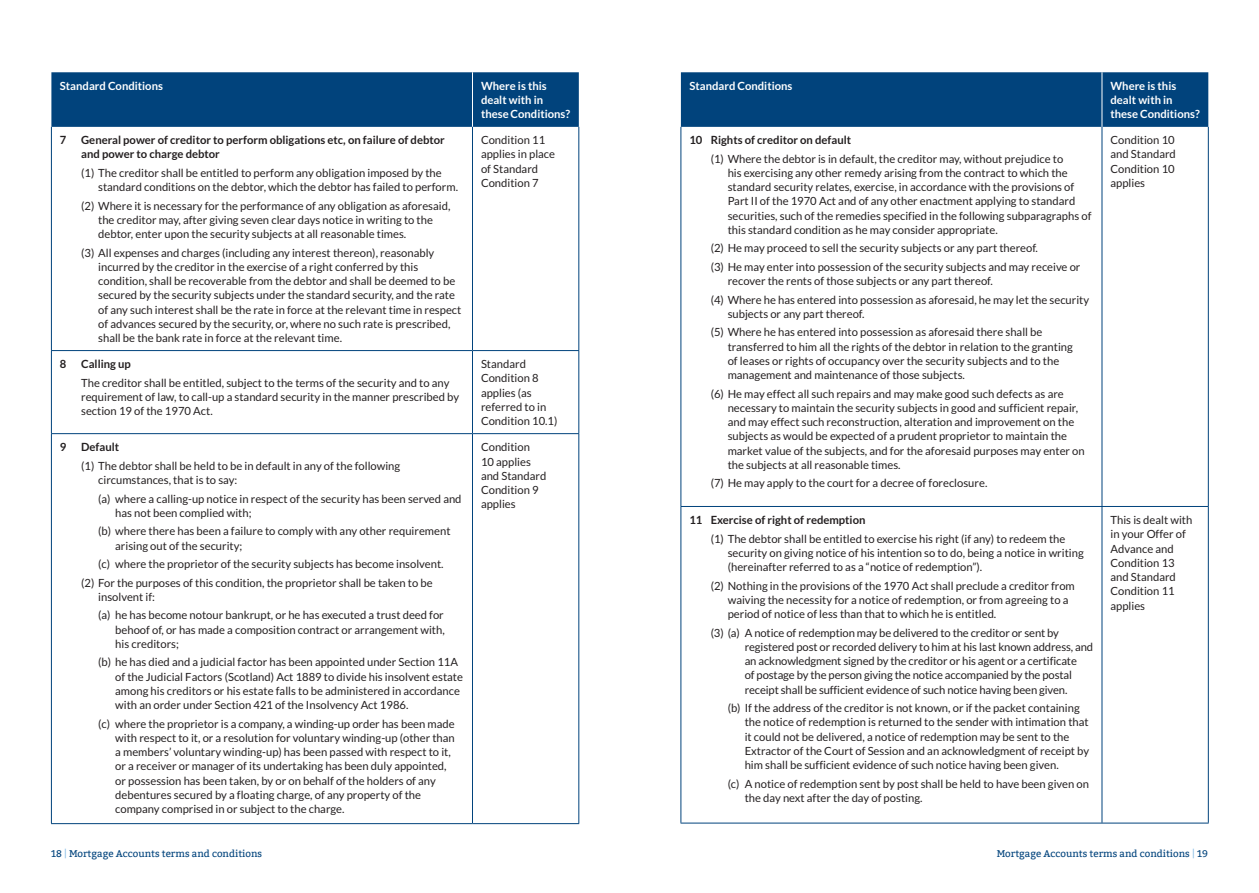
<style>
.page{position:relative;width:1259px;height:893px;background:#fff}
.page>*{position:absolute;margin:0;border:0;box-sizing:border-box;transform-origin:0 0}
.t1{font:11.25px/14.2px "Lato";color:#231f20}
.t2{font:700 11.25px/14.2px "Lato";color:#231f20}
.t3{font:700 11.25px/14.2px "Lato";color:#fff}
.t4{font:9.75px "Bitter";color:#01437c}
</style>
<div class="page">
<div style="left:681px;top:72px;width:527px;height:55px;background:#01437c"></div>
<hr style="left:1101px;top:72px;width:1px;height:55px;background:#fff">
<hr style="left:680px;top:127px;width:1px;height:379px;background:#01437c">
<hr style="left:1101px;top:127px;width:1px;height:379px;background:#01437c">
<hr style="left:1208px;top:127px;width:1px;height:379px;background:#01437c">
<hr style="left:680px;top:507px;width:1px;height:316px;background:#01437c">
<hr style="left:680px;top:506px;width:422px;height:1px;background:#01437c">
<hr style="left:1102px;top:506px;width:106px;height:1px;background:#01437c">
<hr style="left:1101px;top:507px;width:1px;height:316px;background:#01437c">
<hr style="left:1208px;top:507px;width:1px;height:316px;background:#01437c">
<hr style="left:680px;top:823px;width:422px;height:1px;background:#01437c">
<hr style="left:1102px;top:823px;width:106px;height:1px;background:#01437c">
<div style="left:51px;top:72px;width:528px;height:55px;background:#01437c"></div>
<hr style="left:472px;top:72px;width:1px;height:55px;background:#fff">
<hr style="left:51px;top:127px;width:1px;height:223px;background:#01437c">
<hr style="left:51px;top:351px;width:1px;height:82px;background:#01437c">
<hr style="left:472px;top:127px;width:1px;height:223px;background:#01437c">
<hr style="left:578px;top:127px;width:1px;height:223px;background:#01437c">
<hr style="left:472px;top:351px;width:1px;height:82px;background:#01437c">
<hr style="left:578px;top:351px;width:1px;height:82px;background:#01437c">
<hr style="left:51px;top:350px;width:421px;height:1px;background:#01437c">
<hr style="left:472px;top:350px;width:107px;height:1px;background:#01437c">
<hr style="left:51px;top:434px;width:1px;height:389px;background:#01437c">
<hr style="left:51px;top:433px;width:421px;height:1px;background:#01437c">
<hr style="left:472px;top:433px;width:107px;height:1px;background:#01437c">
<hr style="left:472px;top:434px;width:1px;height:389px;background:#01437c">
<hr style="left:578px;top:434px;width:1px;height:389px;background:#01437c">
<hr style="left:51px;top:823px;width:421px;height:1px;background:#01437c">
<hr style="left:472px;top:823px;width:107px;height:1px;background:#01437c">
<p class="t3" style="left:60px;top:78px;width:105px">Standard Conditions</p>
<p class="t3" style="left:481px;top:78px;width:91px">Where is this dealt with in these Conditions?</p>
<p class="t2" style="left:60px;top:133px;width:8px">7</p>
<p class="t2" style="left:81px;top:133px;width:365px">General power of creditor to perform obligations etc, on failure of debtor and power to charge debtor</p>
<p class="t1" style="left:98px;top:166px;width:361px;text-indent:-17px">(1) The creditor shall be entitled to perform any obligation imposed by the standard conditions on the debtor, which the debtor has failed to perform.</p>
<p class="t1" style="left:98px;top:198px;width:354px;text-indent:-17px">(2) Where it is necessary for the performance of any obligation as aforesaid, the creditor may, after giving seven clear days notice in writing to the debtor, enter upon the security subjects at all reasonable times.</p>
<p class="t1" style="left:98px;top:245px;width:365px;text-indent:-17px">(3) All expenses and charges (including any interest thereon), reasonably incurred by the creditor in the exercise of a right conferred by this condition, shall be recoverable from the debtor and shall be deemed to be secured by the security subjects under the standard security, and the rate of any such interest shall be the rate in force at the relevant time in respect of advances secured by the security, or, where no such rate is prescribed, shall be the bank rate in force at the relevant time.</p>
<p class="t1" style="left:481px;top:133px;width:76px">Condition 11 applies in place of Standard<br>Condition 7</p>
<p class="t2" style="left:60px;top:357px;width:8px">8</p>
<p class="t2" style="left:81px;top:357px;width:51px">Calling up</p>
<p class="t1" style="left:81px;top:375px;width:379px">The creditor shall be entitled, subject to the terms of the security and to any requirement of law, to call-up a standard security in the manner prescribed by section 19 of the 1970 Act.</p>
<p class="t2" style="left:60px;top:440px;width:8px">9</p>
<p class="t2" style="left:81px;top:440px;width:40px">Default</p>
<p class="t1" style="left:98px;top:458px;width:303px;text-indent:-17px">(1) The debtor shall be held to be in default in any of the following circumstances, that is to say:</p>
<p class="t1" style="left:115px;top:491px;width:348px;text-indent:-17px">(a) where a calling-up notice in respect of the security has been served and has not been complied with;</p>
<p class="t1" style="left:115px;top:524px;width:337px;text-indent:-17px">(b) where there has been a failure to comply with any other requirement arising out of the security;</p>
<p class="t1" style="left:81px;top:555px;width:364px;line-height:18.5px;text-indent:17px">(c) where the proprietor of the security subjects has become insolvent. (2) For the purposes of this condition, the proprietor shall be taken to be</p>
<p class="t1" style="left:98px;top:587px;width:347px;line-height:18.5px">insolvent if:<br>(a) he has become notour bankrupt, or he has executed a trust deed for</p>
<p class="t1" style="left:115px;top:622px;width:331px">behoof of, or has made a composition contract or arrangement with, his creditors;</p>
<p class="t1" style="left:115px;top:655px;width:349px;text-indent:-17px">(b) he has died and a judicial factor has been appointed under Section 11A of the Judicial Factors (Scotland) Act 1889 to divide his insolvent estate among his creditors or his estate falls to be administered in accordance with an order under Section 421 of the Insolvency Act 1986.</p>
<p class="t1" style="left:115px;top:716px;width:341px;text-indent:-17px">(c) where the proprietor is a company, a winding-up order has been made with respect to it, or a resolution for voluntary winding-up (other than a members’ voluntary winding-up) has been passed with respect to it, or a receiver or manager of its undertaking has been duly appointed, or possession has been taken, by or on behalf of the holders of any debentures secured by a floating charge, of any property of the company comprised in or subject to the charge.</p>
<p class="t1" style="left:481px;top:357px;width:78px">Standard<br>Condition 8 applies (as referred to in<br>Condition 10.1)</p>
<p class="t1" style="left:481px;top:440px;width:67px">Condition<br>10 applies and Standard<br>Condition 9 applies</p>
<p class="t3" style="left:689px;top:78px;width:105px">Standard Conditions</p>
<p class="t3" style="left:1110px;top:78px;width:91px">Where is this dealt with in these Conditions?</p>
<p class="t2" style="left:689px;top:133px;width:163px">10 Rights of creditor on default</p>
<p class="t1" style="left:727px;top:151px;width:365px;text-indent:-17px">(1) Where the debtor is in default, the creditor may, without prejudice to<br>his exercising any other remedy arising from the contract to which the standard security relates, exercise, in accordance with the provisions of Part II of the 1970 Act and of any other enactment applying to standard securities, such of the remedies specified in the following subparagraphs of this standard condition as he may consider appropriate.</p>
<p class="t1" style="left:710px;top:239px;width:371px;line-height:18.5px">(2) He may proceed to sell the security subjects or any part thereof.<br>(3) He may enter into possession of the security subjects and may receive or</p>
<p class="t1" style="left:710px;top:272px;width:380px;line-height:18.5px;text-indent:17px">recover the rents of those subjects or any part thereof.<br>(4) Where he has entered into possession as aforesaid, he may let the security</p>
<p class="t1" style="left:710px;top:304px;width:333px;line-height:18.5px;text-indent:17px">subjects or any part thereof.<br>(5) Where he has entered into possession as aforesaid there shall be</p>
<p class="t1" style="left:727px;top:339px;width:347px">transferred to him all the rights of the debtor in relation to the granting of leases or rights of occupancy over the security subjects and to the management and maintenance of those subjects.</p>
<p class="t1" style="left:727px;top:386px;width:358px;text-indent:-17px">(6) He may effect all such repairs and may make good such defects as are necessary to maintain the security subjects in good and sufficient repair, and may effect such reconstruction, alteration and improvement on the subjects as would be expected of a prudent proprietor to maintain the market value of the subjects, and for the aforesaid purposes may enter on the subjects at all reasonable times.</p>
<p class="t1" style="left:710px;top:476px;width:278px">(7) He may apply to the court for a decree of foreclosure.</p>
<p class="t1" style="left:1110px;top:133px;width:67px;text-align:justify">Condition 10 and Standard Condition 10 applies</p>
<p class="t2" style="left:689px;top:513px;width:178px">11 Exercise of right of redemption</p>
<p class="t1" style="left:727px;top:531px;width:357px;text-indent:-17px">(1) The debtor shall be entitled to exercise his right (if any) to redeem the security on giving notice of his intention so to do, being a notice in writing (hereinafter referred to as a “notice of redemption”).</p>
<p class="t1" style="left:727px;top:578px;width:349px;text-indent:-17px">(2) Nothing in the provisions of the 1970 Act shall preclude a creditor from waiving the necessity for a notice of redemption, or from agreeing to a period of notice of less than that to which he is entitled.</p>
<p class="t1" style="left:744px;top:625px;width:350px;text-indent:-34px">(3) (a) A notice of redemption may be delivered to the creditor or sent by registered post or recorded delivery to him at his last known address, and an acknowledgment signed by the creditor or his agent or a certificate<br>of postage by the person giving the notice accompanied by the postal receipt shall be sufficient evidence of such notice having been given.</p>
<p class="t1" style="left:744px;top:701px;width:346px;text-indent:-17px">(b) If the address of the creditor is not known, or if the packet containing the notice of redemption is returned to the sender with intimation that it could not be delivered, a notice of redemption may be sent to the Extractor of the Court of Session and an acknowledgment of receipt by him shall be sufficient evidence of such notice having been given.</p>
<p class="t1" style="left:744px;top:776px;width:346px;text-indent:-17px">(c) A notice of redemption sent by post shall be held to have been given on the day next after the day of posting.</p>
<p class="t1" style="left:1110px;top:513px;width:83px">This is dealt with in your Offer of<br>Advance and<br>Condition 13 and Standard<br>Condition 11 applies</p>
<p class="t4" style="left:51px;top:848px;width:213px">18 <sup>|</sup> Mortgage Accounts terms and conditions</p>
<p class="t4" style="left:996px;top:848px;width:213px">Mortgage Accounts terms and conditions <sup>|</sup> 19</p>
</div>
